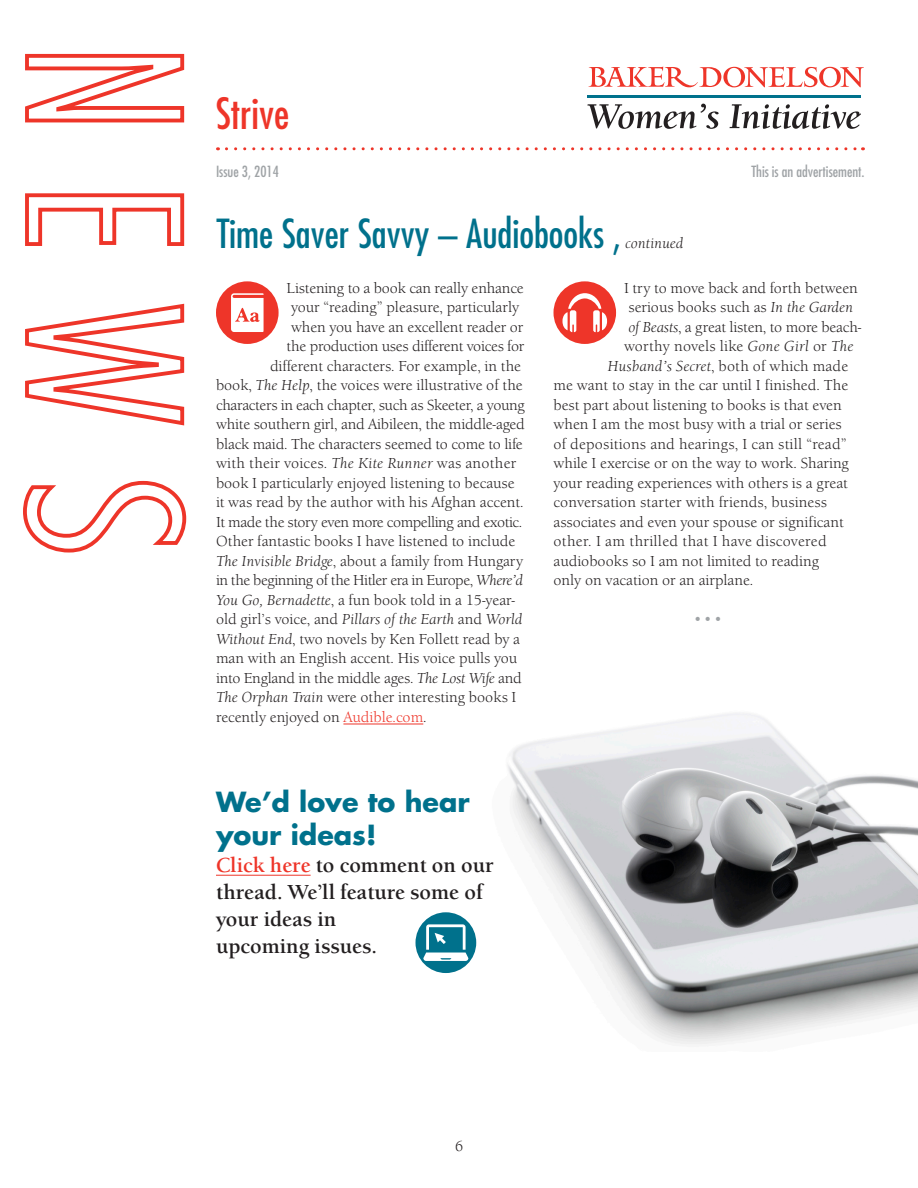
<style>
.page{position:relative;width:918px;height:1188px;background:#fff}
.page>*{position:absolute;margin:0;border:0;box-sizing:border-box;transform-origin:0 0}
.t1{font:condensed 42px "Futura";color:#ee3529}
.t2{font:condensed 39px "Futura";color:#00718c}
.t3{font:700 27px/33px "Futura";color:#00718c}
.t4{font:700 21px/27px "Berkeley Old ITC";color:#231f20}
.t5{font:15px "Berkeley Old ITC";color:#231f20}
.t6{font:italic 15px "Berkeley Old ITC";color:#231f20}
.t7{font:15px "Berkeley Old ITC";letter-spacing:-.02em;color:#231f20}
.t8{font:15px "Berkeley Old ITC";letter-spacing:-.03em;color:#231f20}
.t9{font:15px "Berkeley Old ITC";letter-spacing:-.025em;color:#231f20}
.t10{font:15px "Berkeley Old ITC";letter-spacing:.02em;color:#231f20}
.t11{font:condensed 15px "Futura";color:#9fa3a6}
.t12{font:15px "Berkeley Old ITC";color:#9fa3a6}
.s1{font-style:italic}
.s2{font-style:normal}
.s3{color:#ee3529}
</style>
<div class="page">
<svg style="left:25px;top:53px;width:160px;height:70px"></svg>
<svg style="left:25px;top:193px;width:160px;height:53px"></svg>
<svg style="left:25px;top:303px;width:160px;height:123px"></svg>
<svg style="left:23px;top:480px;width:164px;height:73px"></svg>
<img style="left:469px;top:713px;width:449px;height:332px">
<svg style="left:226px;top:147px;width:637px;height:3px"></svg>
<svg style="left:589px;top:67px;width:275px;height:20px"></svg>
<svg style="left:587px;top:104px;width:132px;height:25px"></svg>
<svg style="left:730px;top:104px;width:131px;height:25px"></svg>
<hr style="left:588px;top:95px;width:273px;height:2px;background:#00718c">
<div style="left:216px;top:281px;width:63px;height:63px;background:#ee3529;border-radius:50%"></div>
<svg style="left:231px;top:293px;width:33px;height:39px"></svg>
<div style="left:554px;top:281px;width:62px;height:63px;background:#ee3529;border-radius:50%"></div>
<svg style="left:562px;top:293px;width:45px;height:39px"></svg>
<hr style="left:216px;top:875px;width:95px;height:1px;background:#ee3529">
<div style="left:416px;top:912px;width:60px;height:61px;background:#00718c;border-radius:50%"></div>
<svg style="left:423px;top:924px;width:45px;height:37px"></svg>
<hr style="left:343px;top:724px;width:80px;height:1px;background:#ee3529">
<h1 class="t1" style="left:216px;top:88px;width:75px">Strive</h1>
<p class="t11" style="left:216px;top:162px;width:64px">Issue 3, 2014</p>
<p class="t2" style="left:217px;top:210px;width:406px">Time Saver Savvy – Audiobooks ,</p>
<p class="t6" style="left:625px;top:234px;width:60px">continued</p>
<p class="t11" style="left:751px;top:162px;width:115px">This is an advertisement.</p>
<p class="t5" style="left:286px;top:279px;width:239px">Listening to a book can really enhance</p>
<p class="t5" style="left:291px;top:298px;width:230px">your “reading” pleasure, particularly</p>
<p class="t5" style="left:291px;top:318px;width:234px">when you have an excellent reader or</p>
<p class="t5" style="left:286px;top:337px;width:239px">the production uses different voices for</p>
<p class="t5" style="left:270px;top:357px;width:253px">different characters. For example, in the</p>
<p class="t5" style="left:216px;top:376px;width:308px">book, <span class="s1">The Help</span>, the voices were illustrative of the</p>
<p class="t7" style="left:216px;top:396px;width:311px">characters in each chapter, such as Skeeter, a young</p>
<p class="t5" style="left:216px;top:415px;width:310px">white southern girl, and Aibileen, the middle-aged</p>
<p class="t5" style="left:216px;top:435px;width:308px">black maid. The characters seemed to come to life</p>
<p class="t5" style="left:216px;top:454px;width:302px">with their voices. <span class="s1">The Kite Runner</span> was another</p>
<p class="t5" style="left:216px;top:474px;width:300px">book I particularly enjoyed listening to because</p>
<p class="t5" style="left:216px;top:493px;width:309px">it was read by the author with his Afghan accent.</p>
<p class="t9" style="left:216px;top:513px;width:308px">It made the story even more compelling and exotic.</p>
<p class="t5" style="left:216px;top:532px;width:301px">Other fantastic books I have listened to include</p>
<p class="t5" style="left:216px;top:552px;width:309px"><span class="s1">The Invisible Bridge</span>, about a family from Hungary</p>
<p class="t8" style="left:216px;top:571px;width:309px">in the beginning of the Hitler era in Europe, <span class="s1">Where’d</span></p>
<p class="t5" style="left:216px;top:591px;width:301px"><span class="s1">You Go, Bernadette</span>, a fun book told in a 15-year-</p>
<p class="t6" style="left:216px;top:610px;width:308px"><span class="s2">old girl’s voice, and</span> Pillars of the Earth <span class="s2">and</span> World</p>
<p class="t5" style="left:216px;top:630px;width:306px"><span class="s1">Without End</span>, two novels by Ken Follett read by a</p>
<p class="t5" style="left:216px;top:649px;width:303px">man with an English accent. His voice pulls you</p>
<p class="t5" style="left:216px;top:669px;width:307px">into England in the middle ages. <span class="s1">The Lost Wife</span> and</p>
<p class="t5" style="left:216px;top:688px;width:302px"><span class="s1">The Orphan Train</span> were other interesting books I</p>
<p class="t5" style="left:216px;top:708px;width:212px">recently enjoyed on <span class="s3">Audible.com</span>.</p>
<p class="t3" style="left:216px;top:785px;width:255px">We’d love to hear your ideas!</p>
<p class="t4" style="left:216px;top:851px;width:279px"><span class="s3">Click here</span> to comment on our thread. We’ll feature some of your ideas in<br>upcoming issues.</p>
<p class="t5" style="left:624px;top:279px;width:235px">I try to move back and forth between</p>
<p class="t5" style="left:628px;top:298px;width:226px">serious books such as <span class="s1">In the Garden</span></p>
<p class="t5" style="left:628px;top:318px;width:234px"><span class="s1">of Beasts</span>, a great listen, to more beach-</p>
<p class="t5" style="left:624px;top:337px;width:231px">worthy novels like <span class="s1">Gone Girl</span> or <span class="s1">The</span></p>
<p class="t5" style="left:608px;top:357px;width:242px"><span class="s1">Husband’s Secret</span>, both of which made</p>
<p class="t5" style="left:554px;top:376px;width:296px">me want to stay in the car until I finished. The</p>
<p class="t5" style="left:554px;top:396px;width:290px">best part about listening to books is that even</p>
<p class="t5" style="left:554px;top:415px;width:290px">when I am the most busy with a trial or series</p>
<p class="t5" style="left:554px;top:435px;width:295px">of depositions and hearings, I can still “read”</p>
<p class="t5" style="left:554px;top:454px;width:297px">while I exercise or on the way to work. Sharing</p>
<p class="t5" style="left:554px;top:474px;width:296px">your reading experiences with others is a great</p>
<p class="t5" style="left:554px;top:493px;width:275px">conversation starter with friends, business</p>
<p class="t5" style="left:554px;top:513px;width:292px">associates and even your spouse or significant</p>
<p class="t10" style="left:554px;top:532px;width:275px">other. I am thrilled that I have discovered</p>
<p class="t5" style="left:554px;top:552px;width:267px">audiobooks so I am not limited to reading</p>
<p class="t5" style="left:554px;top:571px;width:201px">only on vacation or an airplane.</p>
<p class="t12" style="left:693px;top:610px;width:32px">•••</p>
<p class="t5" style="left:455px;top:1137px;width:10px">6</p>
</div>
